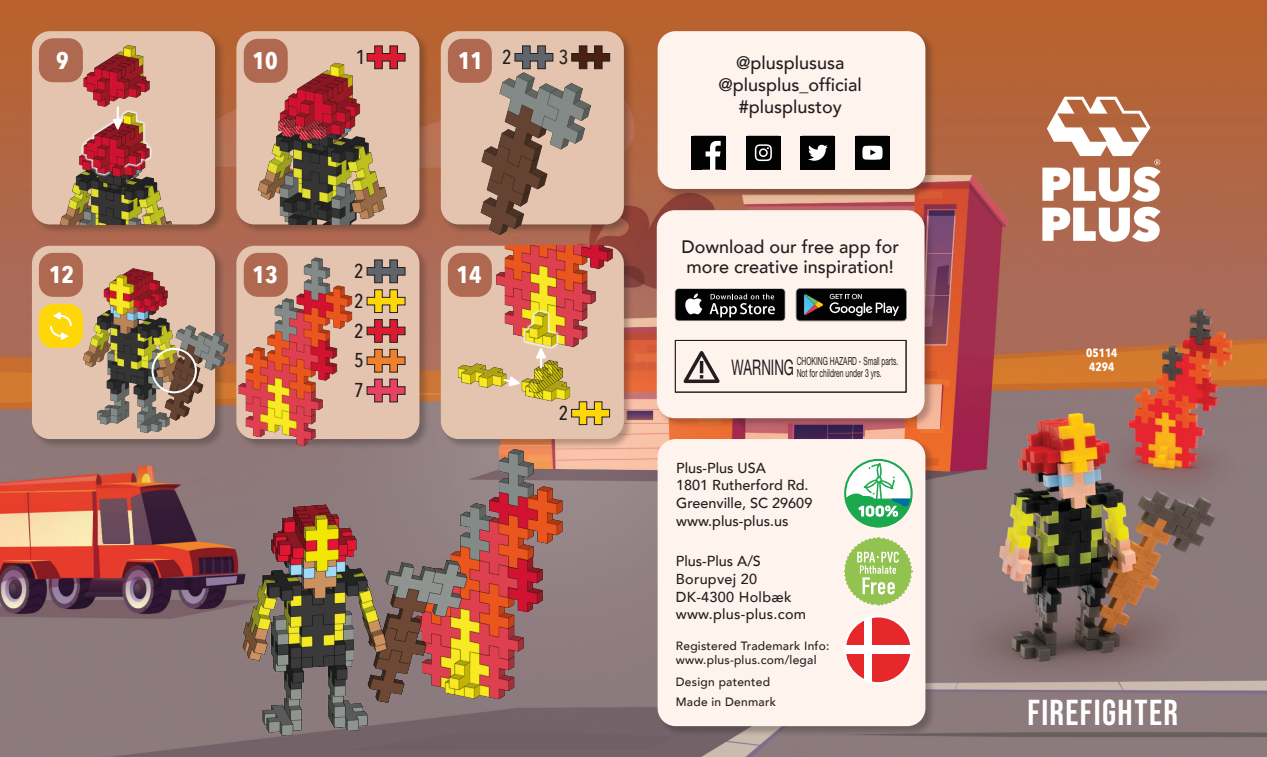
<style>
.page{position:relative;width:1267px;height:757px;background:#fff}
.page>*{position:absolute;margin:0;border:0;box-sizing:border-box;transform-origin:0 0}
.t1{font:700 36px "Bebas Neue Pro";letter-spacing:.04em;color:#fff}
.t2{font:700 24px "Avenir Next Condensed";color:#fff}
.t3{font:21.6px "Helvetica Neue";color:#231f20;scale:.62 1}
.t4{font:500 20px "Avenir Next Condensed";color:#231f20}
.t5{font:500 18px/20px "Avenir";color:#231f20}
.t6{font:500 14.4px "Avenir";color:#231f20}
.t7{font:500 14.4px "Avenir";letter-spacing:.02em;color:#231f20}
.t8{font:500 12px "Avenir";letter-spacing:.02em;color:#231f20}
.t9{font:700 12px "Avenir Next Condensed";color:#fff}
.t10{font:11.2px/12px "Helvetica Neue";color:#231f20;scale:.61 1}
</style>
<div class="page">
<img style="left:0;top:0;width:1266px;height:756px">
<div style="left:656px;top:30px;width:279px;height:169px;background:#231f20;opacity:.3"></div>
<div style="left:657px;top:31px;width:268px;height:158px;background:#fef3ed;border-radius:18px"></div>
<div style="left:656px;top:209px;width:278px;height:219px;background:#231f20;opacity:.3"></div>
<div style="left:656px;top:210px;width:268px;height:208px;background:#fef3ed;border-radius:18px"></div>
<div style="left:656px;top:438px;width:279px;height:297px;background:#231f20;opacity:.3"></div>
<div style="left:657px;top:438px;width:268px;height:287px;background:#fef3ed;border-radius:18px"></div>
<svg style="left:683px;top:351px;width:37px;height:33px"></svg>
<div style="left:674px;top:339px;width:232px;height:53px;border:1px solid #231f20"></div>
<svg style="left:674px;top:288px;width:111px;height:33px"></svg>
<div style="left:675px;top:289px;width:109px;height:31px;background:#020203;border-radius:3px"></div>
<svg style="left:685px;top:293px;width:17px;height:21px"></svg>
<svg style="left:709px;top:293px;width:65px;height:24px"></svg>
<svg style="left:795px;top:288px;width:111px;height:33px;background:#2b2c2c"></svg>
<svg style="left:800px;top:136px;width:34px;height:34px"></svg>
<div style="left:855px;top:136px;width:34px;height:34px;background:#020203"></div>
<svg style="left:862px;top:145px;width:21px;height:15px"></svg>
<div style="left:691px;top:136px;width:35px;height:34px;background:#020203"></div>
<svg style="left:702px;top:169px;width:20px;height:1px"></svg>
<svg style="left:705px;top:140px;width:16px;height:29px"></svg>
<div style="left:746px;top:136px;width:34px;height:34px;background:#020203"></div>
<svg style="left:754px;top:144px;width:18px;height:18px"></svg>
<svg style="left:844px;top:462px;width:68px;height:65px"></svg>
<svg style="left:844px;top:537px;width:68px;height:68px"></svg>
<div style="left:844px;top:616px;width:67px;height:66px;background:#fff;border-radius:33px"></div>
<svg style="left:846px;top:621px;width:17px;height:23px"></svg>
<svg style="left:846px;top:654px;width:17px;height:26px"></svg>
<svg style="left:872px;top:618px;width:39px;height:26px"></svg>
<svg style="left:872px;top:654px;width:39px;height:28px"></svg>
<div style="left:843px;top:615px;width:69px;height:68px;border:2px solid #fff;border-radius:50%"></div>
<svg style="left:1042px;top:97px;width:118px;height:144px"></svg>
<div style="left:31px;top:30px;width:194px;height:204px;background:#231f20;opacity:.3"></div>
<div style="left:32px;top:31px;width:183px;height:193px;background:#e4c4af;border-radius:18px"></div>
<div style="left:440px;top:30px;width:193px;height:204px;background:#231f20;opacity:.3"></div>
<div style="left:440px;top:31px;width:183px;height:193px;background:#e4c4af;border-radius:18px"></div>
<div style="left:235px;top:30px;width:194px;height:204px;background:#231f20;opacity:.3"></div>
<div style="left:236px;top:31px;width:183px;height:193px;background:#e4c4af;border-radius:18px"></div>
<div style="left:31px;top:245px;width:194px;height:204px;background:#231f20;opacity:.3"></div>
<div style="left:32px;top:245px;width:183px;height:193px;background:#e4c4af;border-radius:18px"></div>
<div style="left:440px;top:245px;width:193px;height:204px;background:#231f20;opacity:.3"></div>
<div style="left:440px;top:245px;width:183px;height:193px;background:#e4c4af;border-radius:18px"></div>
<div style="left:235px;top:245px;width:194px;height:204px;background:#231f20;opacity:.3"></div>
<div style="left:236px;top:245px;width:183px;height:193px;background:#e4c4af;border-radius:18px"></div>
<img style="left:127px;top:443px;width:521px;height:296px">
<img style="left:467px;top:60px;width:128px;height:183px">
<img style="left:74px;top:266px;width:155px;height:169px">
<img style="left:229px;top:251px;width:126px;height:198px">
<img style="left:437px;top:245px;width:180px;height:165px">
<img style="left:37px;top:45px;width:174px;height:179px">
<img style="left:244px;top:62px;width:154px;height:162px">
<svg style="left:112px;top:106px;width:11px;height:24px"></svg>
<svg style="left:501px;top:376px;width:19px;height:10px"></svg>
<svg style="left:535px;top:347px;width:11px;height:21px"></svg>
<div style="left:151px;top:347px;width:46px;height:46px;border:2px solid #fff;border-radius:50%"></div>
<div style="left:39px;top:38px;width:44px;height:44px;background:#ae6950;border-radius:14px"></div>
<div style="left:39px;top:253px;width:44px;height:43px;background:#ae6950;border-radius:14px"></div>
<div style="left:244px;top:253px;width:44px;height:43px;background:#ae6950;border-radius:14px"></div>
<div style="left:244px;top:39px;width:44px;height:44px;background:#ae6950;border-radius:14px"></div>
<div style="left:448px;top:253px;width:43px;height:43px;background:#ae6950;border-radius:14px"></div>
<div style="left:448px;top:39px;width:43px;height:44px;background:#ae6950;border-radius:14px"></div>
<svg style="left:366px;top:45px;width:39px;height:24px"></svg>
<svg style="left:571px;top:45px;width:39px;height:24px"></svg>
<svg style="left:514px;top:45px;width:39px;height:24px"></svg>
<svg style="left:366px;top:259px;width:39px;height:24px"></svg>
<svg style="left:366px;top:319px;width:39px;height:23px"></svg>
<svg style="left:366px;top:378px;width:39px;height:24px"></svg>
<svg style="left:366px;top:289px;width:39px;height:24px"></svg>
<svg style="left:366px;top:348px;width:39px;height:24px"></svg>
<svg style="left:571px;top:401px;width:39px;height:24px"></svg>
<div style="left:39px;top:304px;width:44px;height:44px;background:#ffd608;border-radius:14px"></div>
<svg style="left:50px;top:312px;width:22px;height:28px"></svg>
<p class="t2" style="left:56px;top:45px;width:14px">9</p>
<p class="t2" style="left:252px;top:46px;width:27px">10</p>
<p class="t4" style="left:355px;top:45px;width:11px">1</p>
<p class="t2" style="left:458px;top:46px;width:27px">11</p>
<p class="t4" style="left:502px;top:45px;width:11px">2</p>
<p class="t4" style="left:558px;top:45px;width:11px">3</p>
<p class="t5" style="left:735px;top:52px;width:110px">@plusplususa</p>
<p class="t5" style="left:718px;top:74px;width:145px">@plusplus_official</p>
<p class="t5" style="left:738px;top:96px;width:104px">#plusplustoy</p>
<p class="t2" style="left:49px;top:260px;width:27px">12</p>
<p class="t2" style="left:252px;top:260px;width:27px">13</p>
<p class="t4" style="left:354px;top:258px;width:11px">2</p>
<p class="t2" style="left:456px;top:260px;width:27px">14</p>
<p class="t5" style="left:681px;top:235px;width:219px">Download our free app for more creative inspiration!</p>
<p class="t4" style="left:354px;top:288px;width:11px">2</p>
<p class="t4" style="left:354px;top:318px;width:11px">2</p>
<p class="t4" style="left:354px;top:348px;width:11px">5</p>
<p class="t3" style="left:731px;top:351px;width:102px">WARNING</p>
<p class="t10" style="left:796px;top:356px;width:168px">CHOKING HAZARD - Small parts.<br>Not for children under 3 yrs.</p>
<p class="t9" style="left:1085px;top:344px;width:33px">05114</p>
<p class="t9" style="left:1088px;top:359px;width:27px">4294</p>
<p class="t4" style="left:354px;top:378px;width:11px">7</p>
<p class="t4" style="left:558px;top:400px;width:11px">2</p>
<p class="t6" style="left:676px;top:454px;width:91px">Plus-Plus USA</p>
<p class="t6" style="left:676px;top:472px;width:134px">1801 Rutherford Rd.</p>
<p class="t6" style="left:676px;top:490px;width:138px">Greenville, SC 29609</p>
<p class="t6" style="left:676px;top:507px;width:114px">www.plus-plus.us</p>
<p class="t6" style="left:675px;top:548px;width:87px">Plus-Plus A/S</p>
<p class="t7" style="left:675px;top:566px;width:83px">Borupvej 20</p>
<p class="t7" style="left:675px;top:583px;width:117px">DK-4300 Holbæk</p>
<p class="t7" style="left:675px;top:601px;width:132px">www.plus-plus.com</p>
<p class="t8" style="left:675px;top:635px;width:155px">Registered Trademark Info:</p>
<p class="t8" style="left:675px;top:649px;width:142px">www.plus-plus.com/legal</p>
<p class="t8" style="left:675px;top:670px;width:96px">Design patented</p>
<p class="t8" style="left:675px;top:690px;width:102px">Made in Denmark</p>
<p class="t1" style="left:1027px;top:691px;width:152px">FIREFIGHTER</p>
</div>
